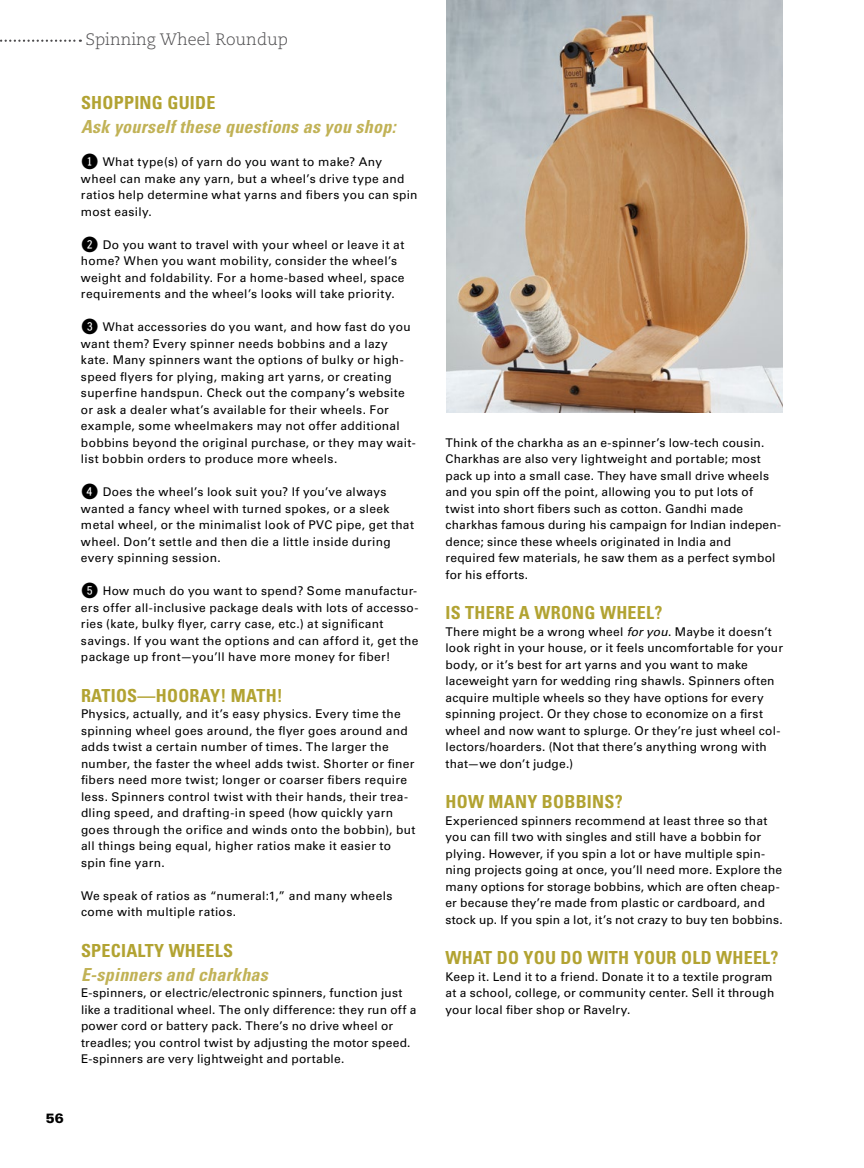
<style>
.page{position:relative;width:864px;height:1168px;background:#fff}
.page>*{position:absolute;margin:0;border:0;box-sizing:border-box;transform-origin:0 0}
.t1{font:700 condensed 18px "Univers LT Std";letter-spacing:.015em;color:#b2a332}
.t2{font:italic 700 condensed 18px "Univers LT Std";letter-spacing:.015em;color:#c1b256}
.t3{font:300 16.5px "Caecilia LT Std";color:#4c4b4d}
.t4{font:900 13.5px "Univers LT Std";color:#000}
.t5{font:12px/16.5px "Univers LT Std";letter-spacing:.02em;color:#000}
.s1{font-family:"Fyra Numeric Circle Closed";font-size:21px}
.s2{font-style:italic}
</style>
<div class="page">
<svg style="left:0;top:40px;width:81px;height:2px"></svg>
<img style="left:446px;top:0;width:337px;height:412px">
<h2 class="t3" style="left:86px;top:30px;width:204px">Spinning Wheel Roundup</h2>
<h1 class="t1" style="left:81px;top:92px;width:136px">SHOPPING GUIDE</h1>
<h1 class="t2" style="left:81px;top:116px;width:316px">Ask yourself these questions as you shop:</h1>
<p class="t5" style="left:81px;top:154px;width:338px"><span class="s1">1</span> What type(s) of yarn do you want to make? Any wheel can make any yarn, but a wheel’s drive type and ratios help determine what yarns and fibers you can spin most easily.</p>
<p class="t5" style="left:81px;top:236px;width:325px"><span class="s1">2</span> Do you want to travel with your wheel or leave it at home? When you want mobility, consider the wheel’s weight and foldability. For a home-based wheel, space requirements and the wheel’s looks will take priority.</p>
<p class="t5" style="left:81px;top:319px;width:336px"><span class="s1">3</span> What accessories do you want, and how fast do you want them? Every spinner needs bobbins and a lazy kate. Many spinners want the options of bulky or high&shy;speed flyers for plying, making art yarns, or creating superfine handspun. Check out the company’s website or ask a dealer what’s available for their wheels. For example, some wheelmakers may not offer additional bobbins beyond the original purchase, or they may wait&shy;list bobbin orders to produce more wheels.</p>
<p class="t5" style="left:81px;top:484px;width:335px"><span class="s1">4</span> Does the wheel’s look suit you? If you’ve always wanted a fancy wheel with turned spokes, or a sleek metal wheel, or the minimalist look of PVC pipe, get that wheel. Don’t settle and then die a little inside during every spinning session.</p>
<p class="t5" style="left:81px;top:583px;width:339px"><span class="s1">5</span> How much do you want to spend? Some manufactur&shy;ers offer all-inclusive package deals with lots of accesso&shy;ries (kate, bulky flyer, carry case, etc.) at significant savings. If you want the options and can afford it, get the package up front—you’ll have more money for fiber!</p>
<h1 class="t1" style="left:81px;top:684px;width:203px">RATIOS—HOORAY! MATH!</h1>
<p class="t5" style="left:81px;top:706px;width:336px">Physics, actually, and it’s easy physics. Every time the spinning wheel goes around, the flyer goes around and adds twist a certain number of times. The larger the number, the faster the wheel adds twist. Shorter or finer fibers need more twist; longer or coarser fibers require less. Spinners control twist with their hands, their trea&shy;dling speed, and drafting-in speed (how quickly yarn goes through the orifice and winds onto the bobbin), but all things being equal, higher ratios make it easier to spin fine yarn.</p>
<p class="t5" style="left:81px;top:887px;width:313px">We speak of ratios as “numeral:1,” and many wheels come with multiple ratios.</p>
<h1 class="t1" style="left:81px;top:939px;width:154px">SPECIALTY WHEELS</h1>
<h1 class="t2" style="left:81px;top:963px;width:188px">E-spinners and charkhas</h1>
<p class="t5" style="left:81px;top:985px;width:337px">E-spinners, or electric/electronic spinners, function just like a traditional wheel. The only difference: they run off a power cord or battery pack. There’s no drive wheel or treadles; you control twist by adjusting the motor speed.<br>E-spinners are very lightweight and portable.</p>
<p class="t4" style="left:46px;top:1110px;width:20px">56</p>
<p class="t5" style="left:446px;top:434px;width:337px">Think of the charkha as an e-spinner’s low-tech cousin.<br>Charkhas are also very lightweight and portable; most pack up into a small case. They have small drive wheels and you spin off the point, allowing you to put lots of twist into short fibers such as cotton. Gandhi made charkhas famous during his campaign for Indian indepen&shy;dence; since these wheels originated in India and required few materials, he saw them as a perfect symbol for his efforts.</p>
<h1 class="t1" style="left:446px;top:602px;width:218px">IS THERE A WRONG WHEEL?</h1>
<p class="t5" style="left:446px;top:623px;width:339px">There might be a wrong wheel <span class="s2">for you</span>. Maybe it doesn’t look right in your house, or it feels uncomfortable for your body, or it’s best for art yarns and you want to make laceweight yarn for wedding ring shawls. Spinners often acquire multiple wheels so they have options for every spinning project. Or they chose to economize on a first wheel and now want to splurge. Or they’re just wheel col&shy;lectors/hoarders. (Not that there’s anything wrong with that—we don’t judge.)</p>
<h1 class="t1" style="left:446px;top:791px;width:179px">HOW MANY BOBBINS?</h1>
<p class="t5" style="left:446px;top:812px;width:339px">Experienced spinners recommend at least three so that you can fill two with singles and still have a bobbin for plying. However, if you spin a lot or have multiple spin&shy;ning projects going at once, you’ll need more. Explore the many options for storage bobbins, which are often cheap&shy;er because they’re made from plastic or cardboard, and stock up. If you spin a lot, it’s not crazy to buy ten bobbins.</p>
<h1 class="t1" style="left:446px;top:947px;width:335px">WHAT DO YOU DO WITH YOUR OLD WHEEL?</h1>
<p class="t5" style="left:446px;top:968px;width:330px">Keep it. Lend it to a friend. Donate it to a textile program at a school, college, or community center. Sell it through your local fiber shop or Ravelry.</p>
</div>
